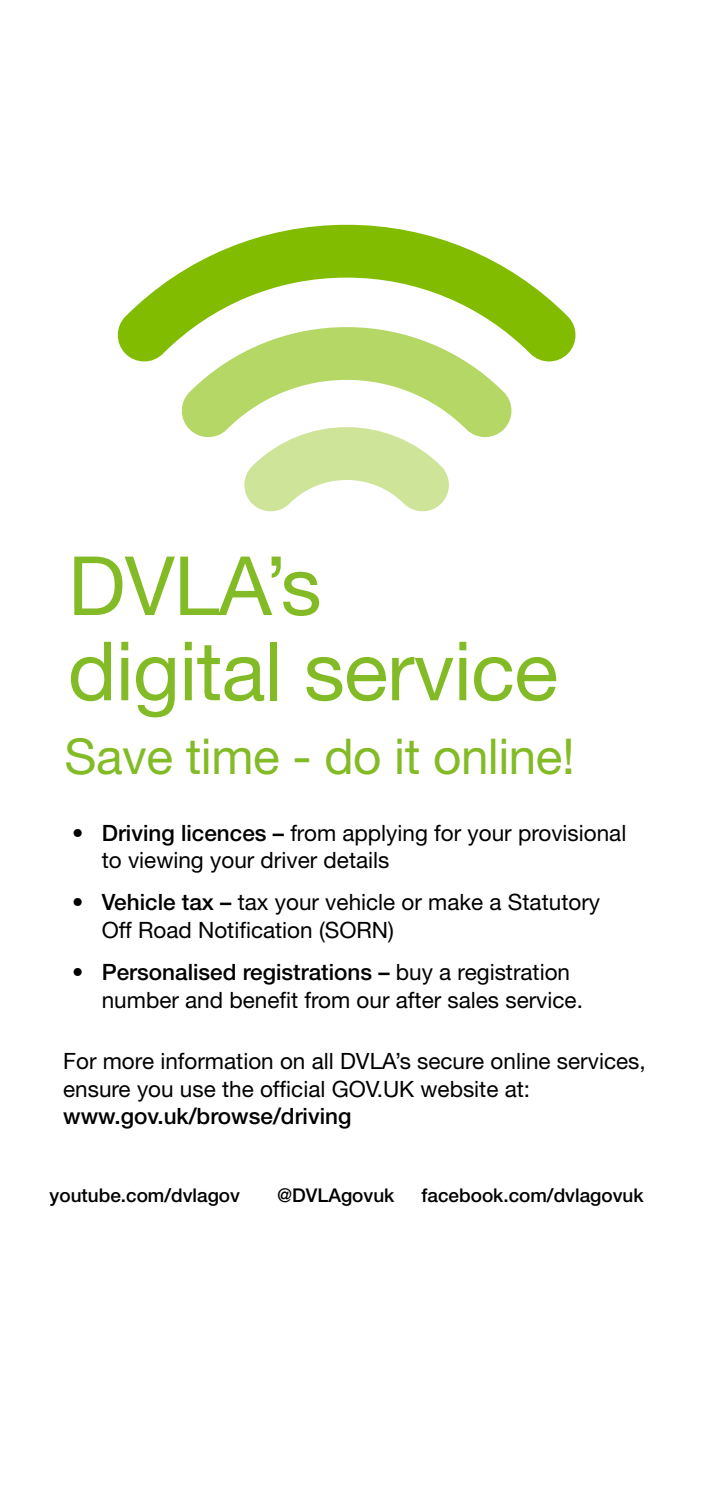
<style>
.page{position:relative;width:702px;height:1489px;background:#fff}
.page>*{position:absolute;margin:0;border:0;box-sizing:border-box;transform-origin:0 0}
.t1{font:81.75px/85.2px "Helvetica Neue LT Pro";letter-spacing:-.01em;color:#83bb26}
.t2{font:49.5px "Helvetica Neue LT Pro";letter-spacing:-.01em;color:#83bb26}
.t3{font:22.5px/27.5px "Helvetica Neue LT Pro";color:#000}
.t4{font:500 19px "Helvetica Neue LT Pro";color:#000}
.s1{font-weight:700}
.s2{font-weight:500}
</style>
<div class="page">
<svg style="left:117px;top:225px;width:459px;height:137px;fill:#81bc00"></svg>
<svg style="left:179px;top:305px;width:335px;height:133px"></svg>
<svg style="left:242px;top:414px;width:209px;height:98px"></svg>
<p class="t1" style="left:68px;top:541px;width:491px">DVLA’s<br>digital service</p>
<p class="t2" style="left:65px;top:726px;width:511px">Save time - do it online!</p>
<p class="t3" style="left:102px;top:818px;width:526px;text-indent:-30px"><span class="s1">•</span> <span class="s2">Driving licences –</span> from applying for your provisional to viewing your driver details</p>
<p class="t3" style="left:102px;top:888px;width:500px;text-indent:-30px"><span class="s1">•</span> <span class="s2">Vehicle tax –</span> tax your vehicle or make a Statutory<br>Off Road Notification (SORN)</p>
<p class="t3" style="left:102px;top:958px;width:482px;text-indent:-30px"><span class="s1">•</span> <span class="s2">Personalised registrations –</span> buy a registration number and benefit from our after sales service.</p>
<p class="t3" style="left:63px;top:1046px;width:584px">For more information on all DVLA’s secure online services, ensure you use the official GOV.UK website at: <span class="s2">www.gov.uk/browse/driving</span></p>
<p class="t4" style="left:50px;top:1184px;width:192px">youtube.com/dvlagov</p>
<p class="t4" style="left:277px;top:1184px;width:119px">@DVLAgovuk</p>
<p class="t4" style="left:421px;top:1184px;width:223px">facebook.com/dvlagovuk</p>
</div>
